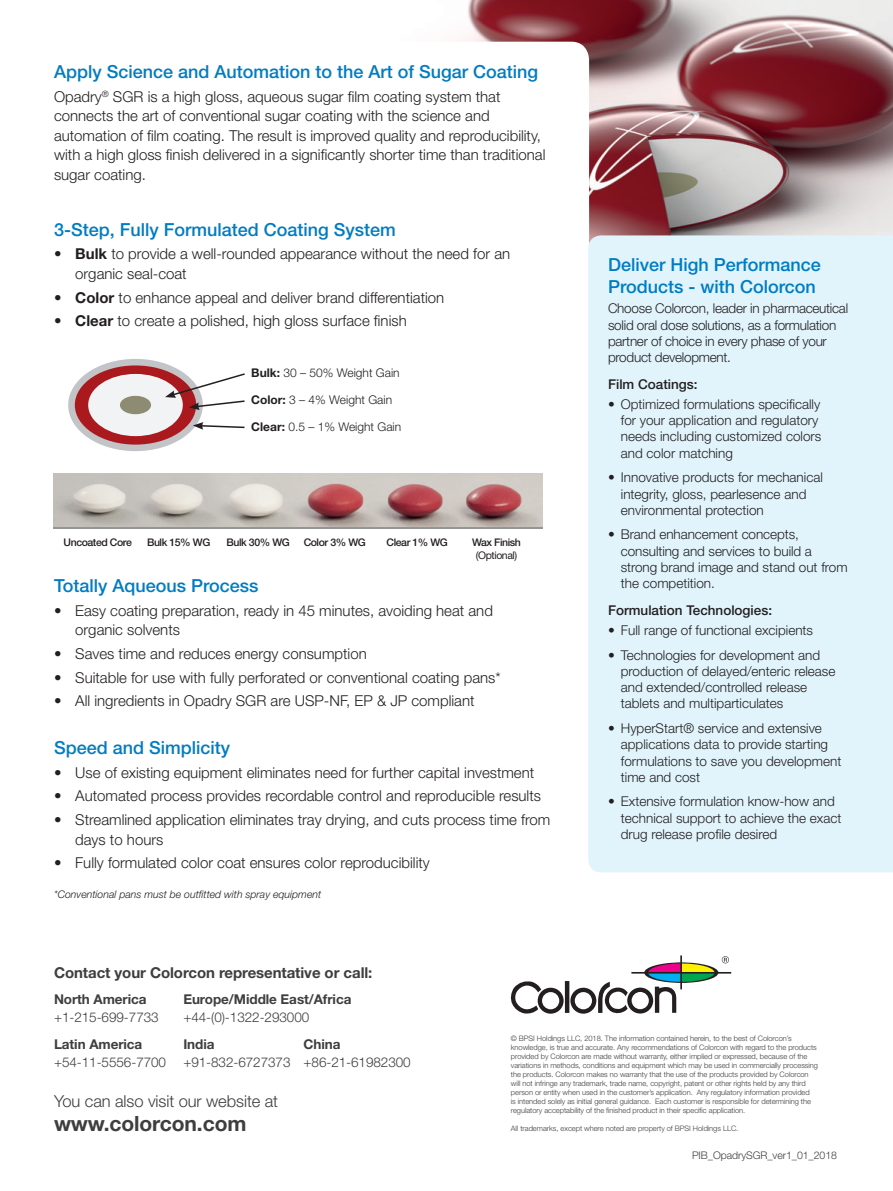
<style>
.page{position:relative;width:893px;height:1191px;background:#fff}
.page>*{position:absolute;margin:0;border:0;box-sizing:border-box;transform-origin:0 0}
.t1{font:700 21px "Helvetica Neue";letter-spacing:-.005em;color:#3e3e3f}
.t2{font:500 18px/21.6px "Helvetica Neue";color:#007cc2}
.t3{font:300 16.5px "Helvetica Neue";letter-spacing:-.005em;color:#3e3e3f}
.t4{font:300 15px/19.5px "Helvetica Neue";color:#231f20}
.t5{font:700 15px "Helvetica Neue";letter-spacing:-.005em;color:#3e3e3f}
.t6{font:300 13.5px/16.2px "Helvetica Neue";color:#231f20}
.t7{font:300 13.5px/16.2px "Helvetica Neue";letter-spacing:-.02em;color:#231f20}
.t8{font:300 13.5px/18px "Helvetica Neue";letter-spacing:-.005em;color:#3e3e3f}
.t9{font:700 13.5px/18px "Helvetica Neue";letter-spacing:-.005em;color:#3e3e3f}
.t10{font:500 13.5px "Helvetica Neue";color:#231f20}
.t11{font:300 12px "Helvetica Neue";color:#231f20}
.t12{font:500 10.5px "Helvetica Neue";letter-spacing:-.04em;color:#231f20}
.t13{font:italic 300 10.5px "Helvetica Neue";color:#231f20}
.t14{font:300 10.5px "Helvetica Neue";letter-spacing:-.005em;color:#3e3e3f}
.t15{font:10.5px "Helvetica Neue";letter-spacing:-.04em;color:#231f20}
.t16{font:300 7.5px/9px "Helvetica Neue";letter-spacing:-.005em;color:#3e3e3f}
.s1{font-weight:700}
.s2{font-weight:300}
</style>
<div class="page">
<img style="left:464px;top:0;width:429px;height:235px">
<hr style="left:565px;top:981px;width:4px;height:32px;background:#231f20">
<svg style="left:510px;top:981px;width:54px;height:33px"></svg>
<hr style="left:680px;top:955px;width:2px;height:34px;background:#231f20">
<hr style="left:631px;top:972px;width:100px;height:1px;background:#231f20">
<svg style="left:570px;top:956px;width:159px;height:58px"></svg>
<svg style="left:68px;top:42px;width:521px;height:487px"></svg>
<div style="left:68px;top:359px;width:135px;height:92px;background:#c3c4c7;border-radius:50%"></div>
<div style="left:75px;top:365px;width:121px;height:79px;background:#aa191d;border-radius:50%"></div>
<div style="left:88px;top:374px;width:95px;height:62px;background:#f2f3f4;border-radius:50%"></div>
<div style="left:120px;top:396px;width:31px;height:18px;background:#8d8b72;border-radius:50%"></div>
<div style="left:53px;top:490px;width:489px;height:39px;background:#939598"></div>
<img style="left:53px;top:473px;width:489px;height:54px">
<svg style="left:165px;top:372px;width:81px;height:38px"></svg>
<svg style="left:193px;top:422px;width:53px;height:8px"></svg>
<div style="left:588px;top:235px;width:305px;height:637px;background:#e1f4fc"></div>
<p class="t2" style="left:54px;top:60px;width:486px">Apply Science and Automation to the Art of Sugar Coating</p>
<p class="t4" style="left:54px;top:86px;width:493px">Opadry<sup>®</sup> SGR is a high gloss, aqueous sugar film coating system that connects the art of conventional sugar coating with the science and automation of film coating. The result is improved quality and reproducibility, with a high gloss finish delivered in a significantly shorter time than traditional sugar coating.</p>
<p class="t2" style="left:54px;top:218px;width:343px">3-Step, Fully Formulated Coating System</p>
<p class="t4" style="left:75px;top:244px;width:436px;text-indent:-21px">• <span class="s1">Bulk</span> to provide a well-rounded appearance without the need for an organic seal-coat</p>
<p class="t4" style="left:54px;top:287px;width:392px">• <span class="s1">Color</span> to enhance appeal and deliver brand differentiation</p>
<p class="t4" style="left:54px;top:311px;width:354px">• <span class="s1">Clear</span> to create a polished, high gloss surface finish</p>
<p class="t11" style="left:251px;top:366px;width:150px"><span class="s1">Bulk:</span> 30 – 50% Weight Gain</p>
<p class="t11" style="left:251px;top:392px;width:142px"><span class="s1">Color:</span> 3 – 4% Weight Gain</p>
<p class="t11" style="left:251px;top:420px;width:152px"><span class="s1">Clear:</span> 0.5 – 1% Weight Gain</p>
<p class="t12" style="left:64px;top:536px;width:70px">Uncoated Core</p>
<p class="t12" style="left:147px;top:536px;width:65px">Bulk 15% WG</p>
<p class="t12" style="left:227px;top:536px;width:65px">Bulk 30% WG</p>
<p class="t12" style="left:304px;top:536px;width:64px">Color 3% WG</p>
<p class="t12" style="left:387px;top:536px;width:63px">Clear 1% WG</p>
<p class="t12" style="left:472px;top:536px;width:50px">Wax Finish</p>
<p class="t15" style="left:476px;top:549px;width:43px">(Optional)</p>
<p class="t2" style="left:54px;top:574px;width:206px">Totally Aqueous Process</p>
<p class="t4" style="left:75px;top:600px;width:419px;text-indent:-21px">• Easy coating preparation, ready in 45 minutes, avoiding heat and organic solvents</p>
<p class="t4" style="left:54px;top:643px;width:314px">• Saves time and reduces energy consumption</p>
<p class="t4" style="left:54px;top:667px;width:448px">• Suitable for use with fully perforated or conventional coating pans*</p>
<p class="t4" style="left:54px;top:691px;width:422px">• All ingredients in Opadry SGR are USP-NF, EP &amp; JP compliant</p>
<p class="t2" style="left:54px;top:736px;width:178px">Speed and Simplicity</p>
<p class="t4" style="left:54px;top:762px;width:482px">• Use of existing equipment eliminates need for further capital investment</p>
<p class="t4" style="left:54px;top:786px;width:489px">• Automated process provides recordable control and reproducible results</p>
<p class="t4" style="left:75px;top:809px;width:477px;text-indent:-21px">• Streamlined application eliminates tray drying, and cuts process time from days to hours</p>
<p class="t4" style="left:54px;top:853px;width:377px">• Fully formulated color coat ensures color reproducibility</p>
<p class="t13" style="left:54px;top:887px;width:269px">*Conventional pans must be outfitted with spray equipment</p>
<p class="t2" style="left:608px;top:254px;width:214px">Deliver High Performance<br>Products - with Colorcon</p>
<p class="t7" style="left:608px;top:300px;width:242px">Choose Colorcon, leader in pharmaceutical solid oral dose solutions, as a formulation partner of choice in every phase of your product development.</p>
<p class="t10" style="left:608px;top:376px;width:91px">Film Coatings:</p>
<p class="t6" style="left:621px;top:396px;width:202px;text-indent:-13px">• Optimized formulations specifically for your application and regulatory needs including customized colors and color matching</p>
<p class="t6" style="left:621px;top:469px;width:204px;text-indent:-13px">• Innovative products for mechanical integrity, gloss, pearlesence and environmental protection</p>
<p class="t6" style="left:621px;top:526px;width:228px;text-indent:-13px">• Brand enhancement concepts, consulting and services to build a strong brand image and stand out from the competition.</p>
<p class="t10" style="left:608px;top:602px;width:166px">Formulation Technologies:</p>
<p class="t6" style="left:608px;top:622px;width:207px">• Full range of functional excipients</p>
<p class="t6" style="left:621px;top:646px;width:216px;text-indent:-13px">• Technologies for development and production of delayed/enteric release and extended/controlled release tablets and multiparticulates</p>
<p class="t6" style="left:621px;top:720px;width:222px;text-indent:-13px">• HyperStart® service and extensive applications data to provide starting formulations to save you development time and cost</p>
<p class="t6" style="left:621px;top:793px;width:222px;text-indent:-13px">• Extensive formulation know-how and technical support to achieve the exact drug release profile desired</p>
<p class="t5" style="left:54px;top:963px;width:320px">Contact your Colorcon representative or call:</p>
<p class="t8" style="left:54px;top:990px;width:106px"><span class="s1">North America </span>+1-215-699-7733</p>
<p class="t8" style="left:54px;top:1034px;width:114px"><span class="s1">Latin America </span>+54-11-5556-7700</p>
<p class="t8" style="left:304px;top:1034px;width:109px"><span class="s1">China </span>+86-21-61982300</p>
<p class="t9" style="left:183px;top:990px;width:170px">Europe/Middle East/Africa <span class="s2">+44-(0)-1322-293000</span></p>
<p class="t8" style="left:183px;top:1034px;width:109px"><span class="s1">India </span>+91-832-6727373</p>
<p class="t3" style="left:54px;top:1091px;width:226px">You can also visit our website at</p>
<p class="t1" style="left:54px;top:1110px;width:194px">www.colorcon.com</p>
<p class="t16" style="left:511px;top:1033px;width:309px">© BPSI Holdings LLC, 2018. The information contained herein, to the best of Colorcon’s knowledge, is true and accurate. Any recommendations of Colorcon with regard to the products provided by Colorcon are made without warranty, either implied or expressed, because of the variations in methods, conditions and equipment which may be used in commercially processing the products. Colorcon makes no warranty that the use of the products provided by Colorcon will not infringe any trademark, trade name, copyright, patent or other rights held by any third person or entity when used in the customer’s application. Any regulatory information provided<br>is intended solely as initial general guidance. Each customer is responsible for determining the regulatory acceptability of the finished product in their specific application.</p>
<p class="t16" style="left:511px;top:1123px;width:229px">All trademarks, except where noted are property of BPSI Holdings LLC.</p>
<p class="t14" style="left:692px;top:1148px;width:146px">PIB_OpadrySGR_ver1_01_2018</p>
</div>
